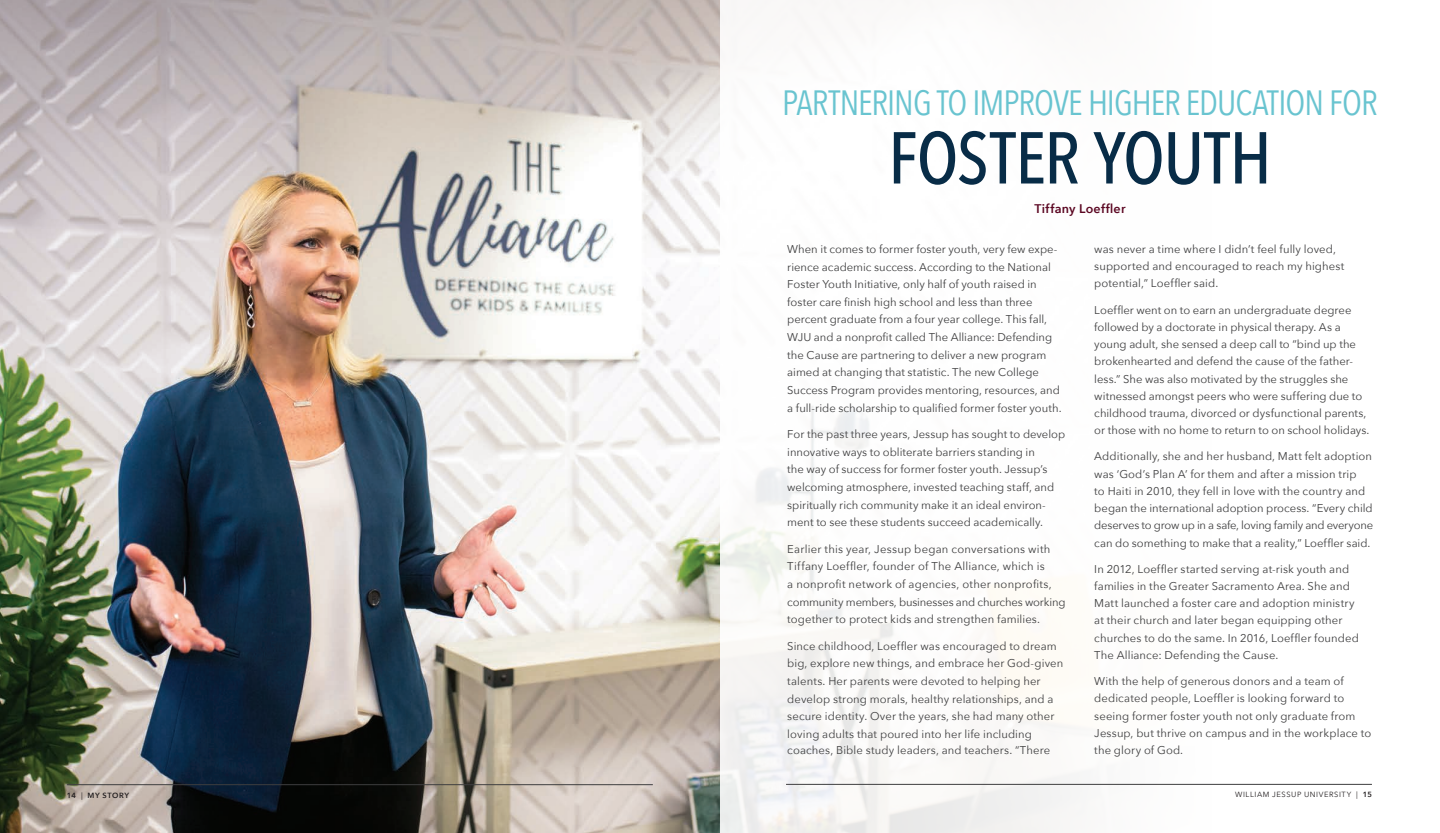
<style>
.page{position:relative;width:1440px;height:833px;background:#fff}
.page>*{position:absolute;margin:0;border:0;box-sizing:border-box;transform-origin:0 0}
.heading{font:500 72.5px "Avenir Next Condensed";letter-spacing:-.015em;color:#082c47}
.Small_heading_conden{font:35px "Avenir Next Condensed";letter-spacing:-.03em;color:#69c4d0}
.heading_-_name{font:600 12.5px "Avenir Next";letter-spacing:.025em;color:#5b0722}
.body_text{font:11.25px/17.6px "Avenir Next";letter-spacing:.005em;color:#3e3e3f}
.t1{font:7.5px "Avenir Next";letter-spacing:.08em;color:#231f20}
.t2{font:600 7.5px "Avenir Next";letter-spacing:.075em;color:#231f20}
.s1{font-weight:400}
.s2{font-weight:600}
</style>
<div class="page">
<img style="left:0;top:0;width:720px;height:832px">
<hr style="left:786px;top:784px;width:586px;height:1px;background:#3e3e3f">
<hr style="left:67px;top:784px;width:586px;height:1px;background:#3e3e3f">
<p class="Small_heading_conden" style="left:782px;top:72px;width:597px">PARTNERING TO IMPROVE HIGHER EDUCATION FOR</p>
<p class="heading" style="left:888px;top:114px;width:385px">FOSTER YOUTH</p>
<p class="heading_-_name" style="left:1034px;top:198px;width:93px">Tiffany Loeffler</p>
<p class="body_text" style="left:787px;top:240px;width:276px">When it comes to former foster youth, very few expe&shy;rience academic success. According to the National Foster Youth Initiative, only half of youth raised in foster care finish high school and less than three percent graduate from a four year college. This fall, WJU and a nonprofit called The Alliance: Defending the Cause are partnering to deliver a new program aimed at changing that statistic. The new College Success Program provides mentoring, resources, and a full-ride scholarship to qualified former foster youth.</p>
<p class="body_text" style="left:787px;top:425px;width:279px">For the past three years, Jessup has sought to develop innovative ways to obliterate barriers standing in<br>the way of success for former foster youth. Jessup’s welcoming atmosphere, invested teaching staff, and spiritually rich community make it an ideal environ&shy;ment to see these students succeed academically.</p>
<p class="body_text" style="left:787px;top:539px;width:280px">Earlier this year, Jessup began conversations with Tiffany Loeffler, founder of The Alliance, which is<br>a nonprofit network of agencies, other nonprofits, community members, businesses and churches working together to protect kids and strengthen families.</p>
<p class="body_text" style="left:787px;top:636px;width:278px">Since childhood, Loeffler was encouraged to dream big, explore new things, and embrace her God-given talents. Her parents were devoted to helping her develop strong morals, healthy relationships, and a secure identity. Over the years, she had many other loving adults that poured into her life including</p>
<p class="body_text" style="left:787px;top:741px;width:264px">coaches, Bible study leaders, and teachers. “There</p>
<p class="body_text" style="left:1094px;top:240px;width:252px;line-height:17.2px">was never a time where I didn’t feel fully loved, supported and encouraged to reach my highest potential,” Loeffler said.</p>
<p class="body_text" style="left:1094px;top:300px;width:277px;line-height:17.2px">Loeffler went on to earn an undergraduate degree followed by a doctorate in physical therapy. As a young adult, she sensed a deep call to “bind up the brokenhearted and defend the cause of the father&shy;less.” She was also motivated by the struggles she witnessed amongst peers who were suffering due to childhood trauma, divorced or dysfunctional parents, or those with no home to return to on school holidays.</p>
<p class="body_text" style="left:1094px;top:447px;width:280px;line-height:17.2px">Additionally, she and her husband, Matt felt adoption was ‘God’s Plan A’ for them and after a mission trip<br>to Haiti in 2010, they fell in love with the country and began the international adoption process. “Every child deserves to grow up in a safe, loving family and everyone can do something to make that a reality,” Loeffler said.</p>
<p class="body_text" style="left:1094px;top:559px;width:266px;line-height:17.2px">In 2012, Loeffler started serving at-risk youth and families in the Greater Sacramento Area. She and Matt launched a foster care and adoption ministry at their church and later began equipping other churches to do the same. In 2016, Loeffler founded The Alliance: Defending the Cause.</p>
<p class="body_text" style="left:1094px;top:672px;width:279px;line-height:17.2px">With the help of generous donors and a team of dedicated people, Loeffler is looking forward to seeing former foster youth not only graduate from Jessup, but thrive on campus and in the workplace to the glory of God.</p>
<p class="t2" style="left:67px;top:788px;width:64px">14 <span class="s1">|</span> MY STORY</p>
<p class="t1" style="left:1235px;top:788px;width:138px">WILLIAM JESSUP UNIVERSITY | <span class="s2">15</span></p>
</div>
